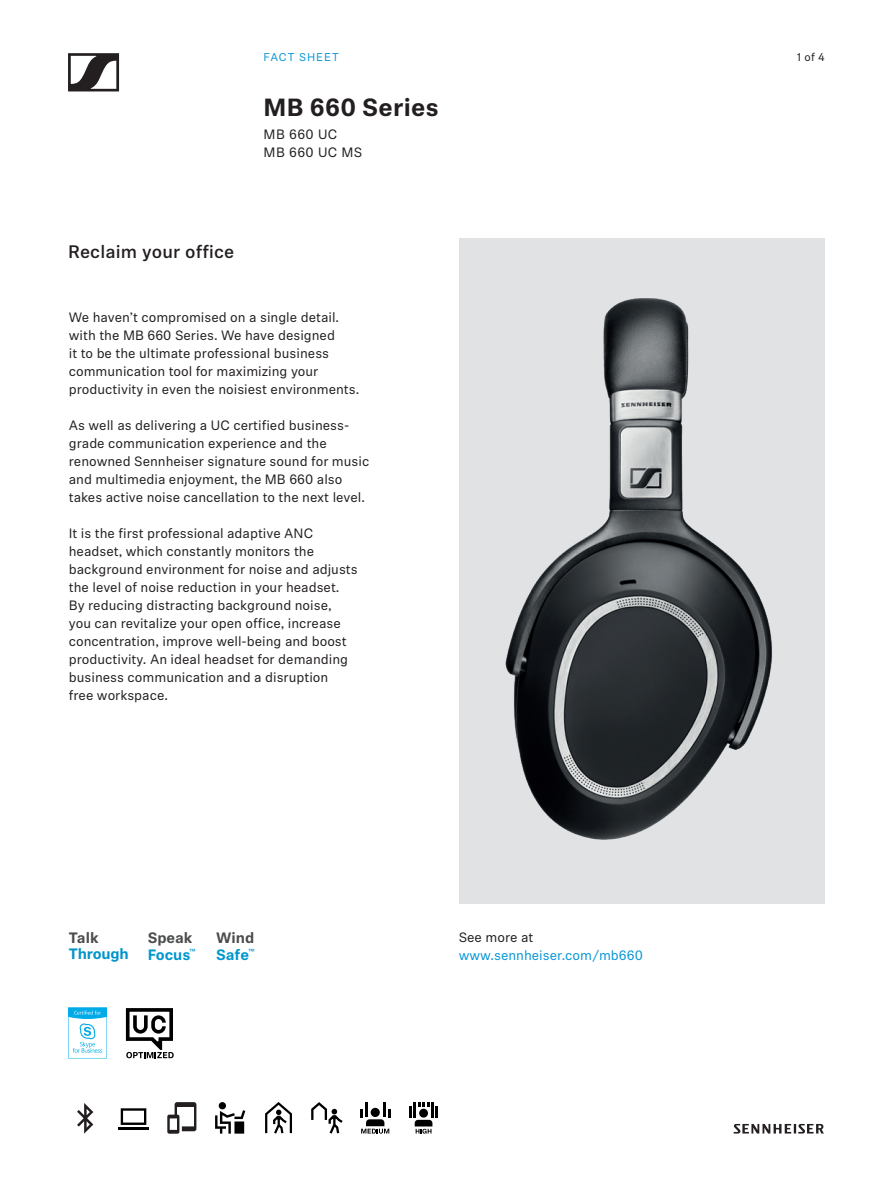
<style>
.page{position:relative;width:893px;height:1187px;background:#fff}
.page>*{position:absolute;margin:0;border:0;box-sizing:border-box;transform-origin:0 0}
.t1{font:700 24.75px "Sennheiser Neue";letter-spacing:.01em;color:#231f20}
.t2{font:500 18px "Sennheiser Neue";letter-spacing:.01em;color:#231f20}
.t3{font:700 15px/16.6px "Sennheiser Neue";color:#4b4c4d}
.t4{font:700 15px "Sennheiser Neue";letter-spacing:-.015em;color:#0094cc}
.t5{font:13.5px/18px "Sennheiser Neue";color:#231f20}
.t6{font:13.5px "Sennheiser Neue";color:#0696d7}
.t7{font:11.25px "Sennheiser Neue";letter-spacing:.08em;color:#0696d7}
.t8{font:11.25px "Sennheiser Neue";color:#231f20}
.s1{color:#0097cf}
</style>
<div class="page">
<div style="left:459px;top:238px;width:366px;height:666px;background:#e1e2e4"></div>
<svg style="left:68px;top:1007px;width:39px;height:51px"></svg>
<svg style="left:121px;top:1108px;width:25px;height:16px"></svg>
<hr style="left:118px;top:1127px;width:31px;height:2px;background:#000001">
<svg style="left:126px;top:1008px;width:48px;height:50px"></svg>
<svg style="left:77px;top:1103px;width:16px;height:30px"></svg>
<svg style="left:167px;top:1102px;width:29px;height:31px"></svg>
<img style="left:505px;top:298px;width:267px;height:542px">
<svg style="left:215px;top:1102px;width:30px;height:31px"></svg>
<svg style="left:360px;top:1102px;width:30px;height:31px"></svg>
<svg style="left:409px;top:1102px;width:29px;height:31px"></svg>
<svg style="left:311px;top:1102px;width:32px;height:31px"></svg>
<svg style="left:265px;top:1102px;width:27px;height:31px"></svg>
<svg style="left:68px;top:53px;width:51px;height:38px"></svg>
<svg style="left:734px;top:1124px;width:90px;height:9px"></svg>
<p class="t7" style="left:264px;top:49px;width:77px">FACT SHEET</p>
<p class="t8" style="left:797px;top:49px;width:30px">1 of 4</p>
<h1 class="t1" style="left:264px;top:90px;width:177px">MB 660 Series</h1>
<p class="t5" style="left:264px;top:124px;width:100px">MB 660 UC<br>MB 660 UC MS</p>
<h2 class="t2" style="left:68px;top:239px;width:168px">Reclaim your office</h2>
<p class="t5" style="left:69px;top:307px;width:292px">We haven’t compromised on a single detail. with the MB 660 Series. We have designed<br>it to be the ultimate professional business communication tool for maximizing your productivity in even the noisiest environments.</p>
<p class="t5" style="left:69px;top:415px;width:302px">As well as delivering a UC certified business&shy;grade communication experience and the renowned Sennheiser signature sound for music and multimedia enjoyment, the MB 660 also takes active noise cancellation to the next level.</p>
<p class="t5" style="left:69px;top:523px;width:290px">It is the first professional adaptive ANC headset, which constantly monitors the background environment for noise and adjusts the level of noise reduction in your headset.<br>By reducing distracting background noise,<br>you can revitalize your open office, increase concentration, improve well-being and boost productivity. An ideal headset for demanding business communication and a disruption<br>free workspace.</p>
<p class="t3" style="left:69px;top:928px;width:31px">Talk</p>
<p class="t4" style="left:69px;top:943px;width:61px">Through</p>
<p class="t3" style="left:148px;top:928px;width:50px">Speak<br><span class="s1">Focus</span><sup>™</sup></p>
<p class="t3" style="left:216px;top:928px;width:40px">Wind<br><span class="s1">Safe</span><sup>™</sup></p>
<p class="t5" style="left:459px;top:927px;width:76px">See more at</p>
<p class="t6" style="left:459px;top:946px;width:186px">www.sennheiser.com/mb660</p>
</div>
